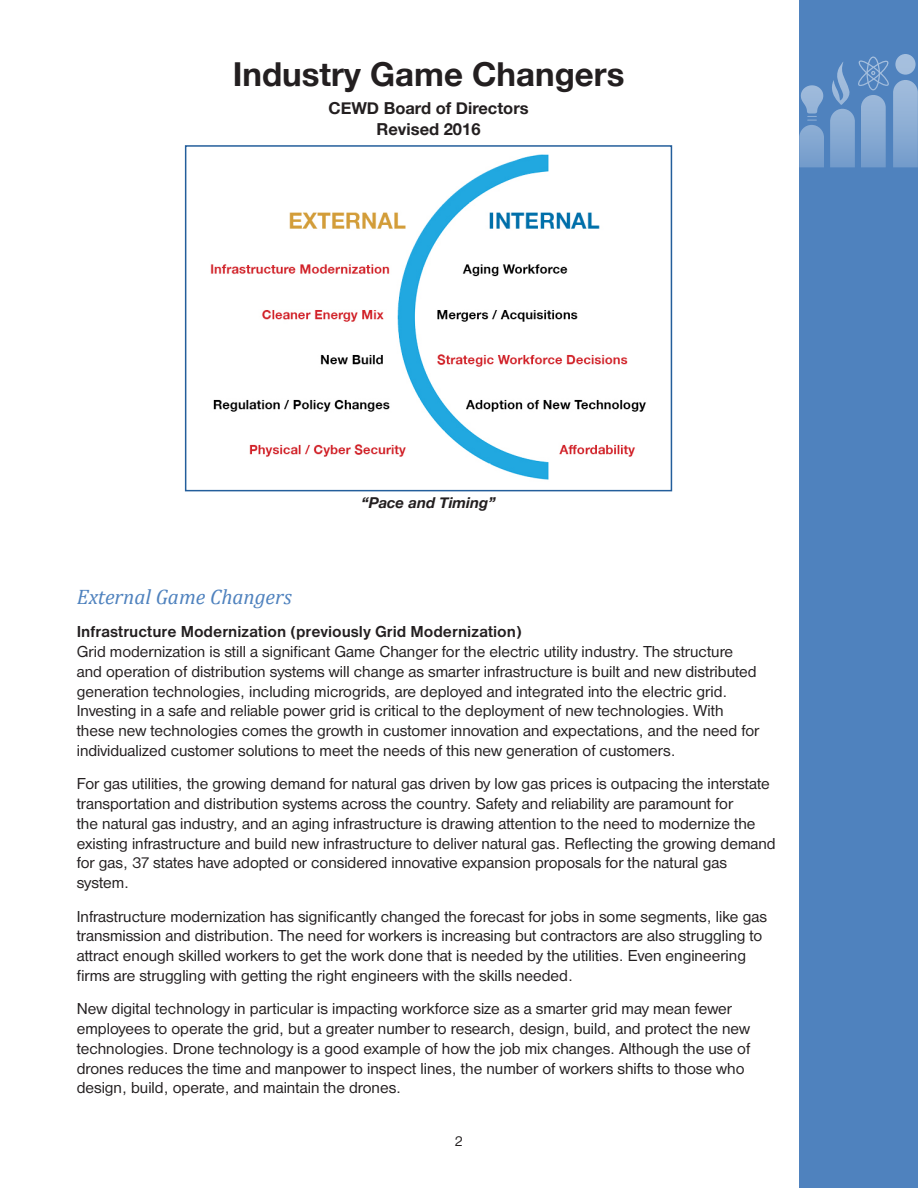
<style>
.page{position:relative;width:918px;height:1188px;background:#fff}
.page>*{position:absolute;margin:0;border:0;box-sizing:border-box;transform-origin:0 0}
.t1{font:700 33px "Helvetica Neue";color:#231f20}
.main{font:italic 21px "Cambria";color:#4f82be}
.main-2{font:16.5px/19.8px "Nimbus San D";color:#231f20}
.main-3{font:700 16.5px "Helvetica Neue";color:#231f20}
.t2{font:italic 700 15px "Helvetica Neue";color:#231f20}
.t3{font:15px "Nimbus San D";color:#231f20}
.s1{font-weight:700}
</style>
<div class="page">
<div style="left:799px;top:0;width:119px;height:1188px;background:#4f82be"></div>
<div style="left:895px;top:54px;width:21px;height:21px;background:#a6c0de;border-radius:50%"></div>
<div style="left:867px;top:57px;width:13px;height:33px;border:1px solid #fff;border-radius:50%"></div>
<svg style="left:799px;top:58px;width:119px;height:109px"></svg>
<img style="left:210px;top:154px;width:436px;height:326px">
<div style="left:185px;top:145px;width:487px;height:346px;border:2px solid #235e9b"></div>
<p class="t1" style="left:233px;top:49px;width:393px">Industry Game Changers</p>
<p class="main-3" style="left:328px;top:95px;width:202px">CEWD Board of Directors</p>
<p class="main-3" style="left:377px;top:116px;width:105px">Revised 2016</p>
<p class="t2" style="left:361px;top:491px;width:136px">“Pace and Timing”</p>
<p class="main" style="left:77px;top:584px;width:217px">External Game Changers</p>
<p class="main-2" style="left:77px;top:621px;width:684px"><span class="s1">Infrastructure Modernization (previously Grid Modernization)<br></span>Grid modernization is still a significant Game Changer for the electric utility industry. The structure and operation of distribution systems will change as smarter infrastructure is built and new distributed generation technologies, including microgrids, are deployed and integrated into the electric grid.<br>Investing in a safe and reliable power grid is critical to the deployment of new technologies. With these new technologies comes the growth in customer innovation and expectations, and the need for individualized customer solutions to meet the needs of this new generation of customers.</p>
<p class="main-2" style="left:77px;top:774px;width:701px">For gas utilities, the growing demand for natural gas driven by low gas prices is outpacing the interstate transportation and distribution systems across the country. Safety and reliability are paramount for<br>the natural gas industry, and an aging infrastructure is drawing attention to the need to modernize the existing infrastructure and build new infrastructure to deliver natural gas. Reflecting the growing demand for gas, 37 states have adopted or considered innovative expansion proposals for the natural gas system.</p>
<p class="main-2" style="left:77px;top:906px;width:692px">Infrastructure modernization has significantly changed the forecast for jobs in some segments, like gas transmission and distribution. The need for workers is increasing but contractors are also struggling to attract enough skilled workers to get the work done that is needed by the utilities. Even engineering firms are struggling with getting the right engineers with the skills needed.</p>
<p class="main-2" style="left:77px;top:999px;width:675px">New digital technology in particular is impacting workforce size as a smarter grid may mean fewer employees to operate the grid, but a greater number to research, design, build, and protect the new technologies. Drone technology is a good example of how the job mix changes. Although the use of drones reduces the time and manpower to inspect lines, the number of workers shifts to those who design, build, operate, and maintain the drones.</p>
<p class="t3" style="left:455px;top:1133px;width:10px">2</p>
</div>
